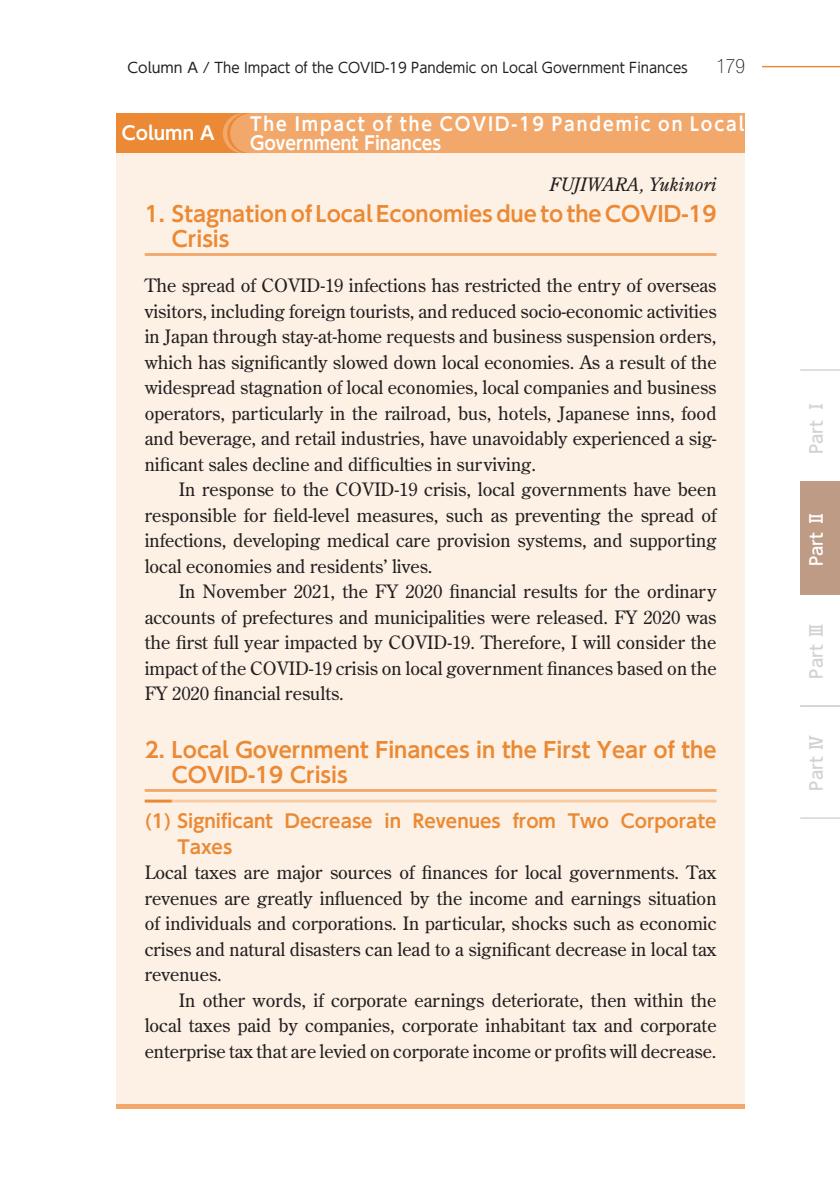
<style>
.page{position:relative;width:840px;height:1191px;background:#fff}
.page>*{position:absolute;margin:0;border:0;box-sizing:border-box;transform-origin:0 0}
.t1{font:700 21.2px/25.6px "UD Shin Go NT Pr 6 N De";color:#eb8934}
.t2{font:100 condensed 19.8px "Helvetica Neue LT Std";color:#231f20}
.t3{font:18.4px/25.6px "Century Old Style Std";color:#231f20;text-align:justify}
.t4{font:700 18.4px/18.4px "UD Shin Go NT Pr 6 N De";letter-spacing:.11em;color:#fff;scale:.94 1}
.t5{font:700 18.4px/25.6px "UD Shin Go NT Pr 6 N De";color:#eb8934}
.t6{font:italic 18.4px "Century Old Style Std";color:#231f20}
.t7{font:700 18.4px "UD Shin Go NT Pr 6 N De";letter-spacing:.11em;color:#fff}
.t8{font:500 17px "UD Shin Go NT Pr 6 N";color:#d1d2d4}
.t9{font:500 17px "UD Shin Go NT Pr 6 N";color:#fff}
.t10{font:14.2px "UD Shin Go NT Pr 6 N";color:#231f20}
</style>
<div class="page">
<div style="left:116px;top:113px;width:628px;height:995px;background:#fdf1e5"></div>
<hr style="left:116px;top:1104px;width:628px;height:4px;background:#f2a86b">
<hr style="left:145px;top:253px;width:571px;height:3px;background:#f2a86b">
<hr style="left:145px;top:789px;width:571px;height:3px;background:#f2a86b">
<hr style="left:145px;top:799px;width:571px;height:3px;background:#f8cba3">
<hr style="left:145px;top:799px;width:26px;height:3px;background:#eb8934">
<div style="left:116px;top:113px;width:628px;height:40px;background:#eb8934"></div>
<div style="left:230px;top:113px;width:40px;height:40px;background:#f2a86b;border-radius:50%"></div>
<svg style="left:223px;top:113px;width:19px;height:40px"></svg>
<div style="left:250px;top:113px;width:494px;height:40px;background:#f2a86b"></div>
<hr style="left:761px;top:66px;width:78px;height:1px;background:#eb8934">
<hr style="left:799px;top:705px;width:40px;height:2px;background:#d1d2d4">
<hr style="left:799px;top:817px;width:40px;height:2px;background:#d1d2d4">
<hr style="left:799px;top:369px;width:40px;height:2px;background:#d1d2d4">
<div style="left:799px;top:481px;width:40px;height:114px;background:#be9b85"></div>
<p class="t10" style="left:127px;top:56px;width:561px">Column A / The Impact of the COVID-19 Pandemic on Local Government Finances</p>
<p class="t2" style="left:716px;top:55px;width:30px">179</p>
<p class="t7" style="left:122px;top:118px;width:94px">Column A</p>
<p class="t4" style="left:250px;top:114px;width:527px">The Impact of the COVID-19 Pandemic on Local<br>Government Finances</p>
<p class="t6" style="left:549px;top:173px;width:168px">FUJIWARA, Yukinori</p>
<p class="t1" style="left:172px;top:200px;width:545px;text-indent:-27px">1. Stagnation of Local Economies due to the COVID-19<br>Crisis</p>
<p class="t3" style="left:145px;top:272px;width:573px">The spread of COVID-19 infections has restricted the entry of overseas visitors, including foreign tourists, and reduced socio-economic activities in Japan through stay-at-home requests and business suspension orders, which has significantly slowed down local economies. As a result of the widespread stagnation of local economies, local companies and business operators, particularly in the railroad, bus, hotels, Japanese inns, food and beverage, and retail industries, have unavoidably experienced a sig&shy;nificant sales decline and difficulties in surviving.</p>
<p class="t3" style="left:145px;top:476px;width:573px;text-indent:34px">In response to the COVID-19 crisis, local governments have been responsible for field-level measures, such as preventing the spread of infections, developing medical care provision systems, and supporting local economies and residents’ lives.</p>
<p class="t3" style="left:145px;top:578px;width:573px;text-indent:34px">In November 2021, the FY 2020 financial results for the ordinary accounts of prefectures and municipalities were released. FY 2020 was the first full year impacted by COVID-19. Therefore, I will consider the impact of the COVID-19 crisis on local government finances based on the FY 2020 financial results.</p>
<p class="t1" style="left:172px;top:736px;width:545px;text-indent:-27px">2. Local Government Finances in the First Year of the<br>COVID-19 Crisis</p>
<p class="t5" style="left:177px;top:807px;width:540px;text-indent:-33px">(1) Significant Decrease in Revenues from Two Corporate<br>Taxes</p>
<p class="t3" style="left:145px;top:859px;width:573px">Local taxes are major sources of finances for local governments. Tax revenues are greatly influenced by the income and earnings situation of individuals and corporations. In particular, shocks such as economic crises and natural disasters can lead to a significant decrease in local tax revenues.</p>
<p class="t3" style="left:145px;top:987px;width:573px;text-indent:34px">In other words, if corporate earnings deteriorate, then within the local taxes paid by companies, corporate inhabitant tax and corporate enterprise tax that are levied on corporate income or profits will decrease.</p>
<p class="t8" style="left:802px;top:454px;width:58px;rotate:-90deg">Part Ⅰ</p>
<p class="t9" style="left:802px;top:566px;width:58px;rotate:-90deg">Part Ⅱ</p>
<p class="t8" style="left:802px;top:678px;width:58px;rotate:-90deg">Part Ⅲ</p>
<p class="t8" style="left:802px;top:790px;width:58px;rotate:-90deg">Part Ⅳ</p>
</div>
